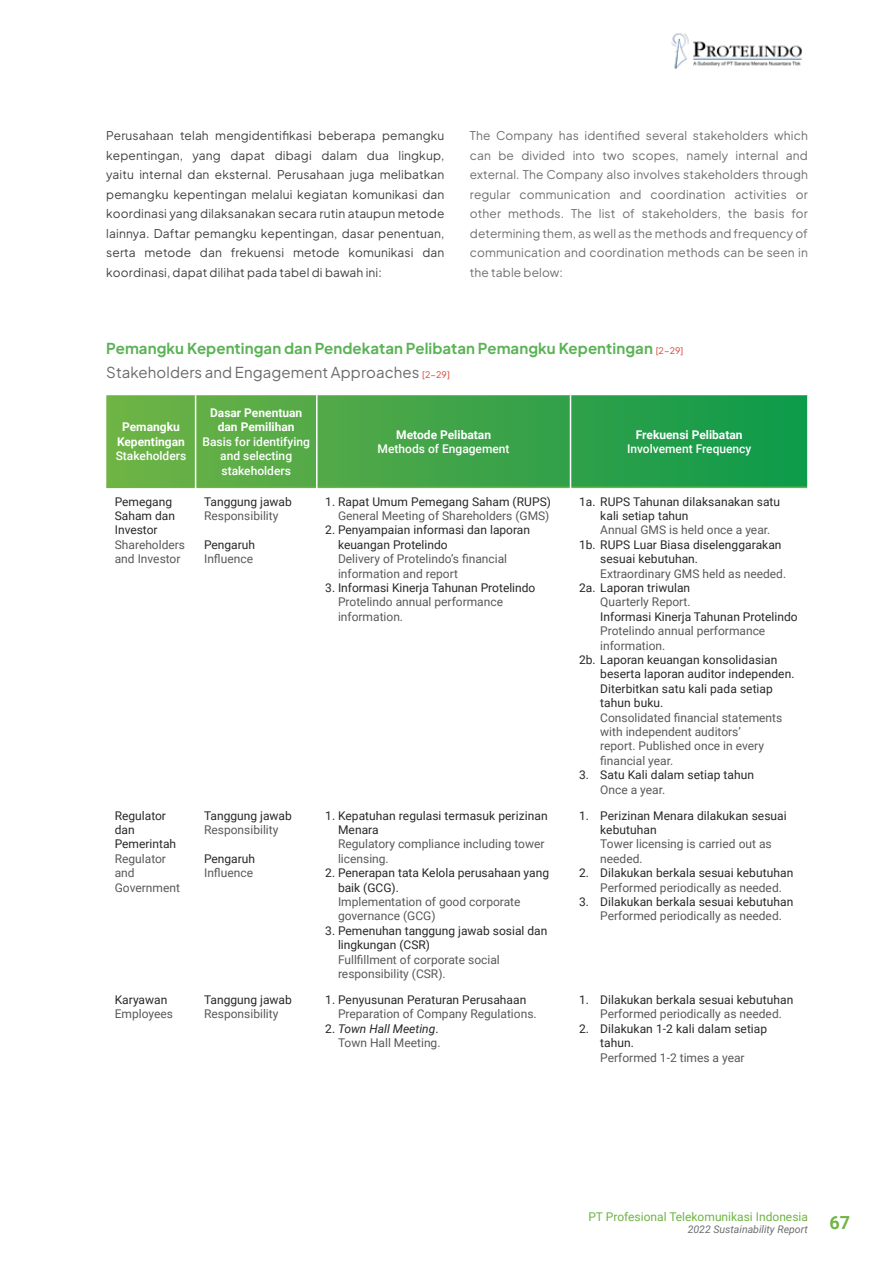
<style>
.page{position:relative;width:893px;height:1263px;background:#fff}
.page>*{position:absolute;margin:0;border:0;box-sizing:border-box;transform-origin:0 0}
.t1{font:700 18px "Roboto";color:#6fb445}
.t2{font:700 15px/24px "Plus Jakarta Sans";letter-spacing:.005em;color:#5bb355}
.t3{font:12px/14.4px "Roboto";letter-spacing:.005em;color:#292829}
.t4{font:12px/14.4px "Roboto";color:#58595b}
.t5{font:12px/19.5px "Plus Jakarta Sans";letter-spacing:.01em;color:#414042;text-align:justify}
.t6{font:12px/19.5px "Plus Jakarta Sans";letter-spacing:.01em;color:#6d6e71;text-align:justify}
.t7{font:500 12px/14.4px "Roboto";color:#fff;text-align:center}
.t8{font:700 12px/14.4px "Roboto";color:#fff;text-align:center}
.t9{font:12px "Roboto";color:#6fb445}
.t10{font:italic 10.5px "Roboto";color:#6d6e71}
.s1{font-weight:400;font-size:9px;color:#d54134}
.s2{font-weight:400;color:#696a6d}
.s3{color:#292829}
.s4{font-style:italic;color:#292829}
</style>
<div class="page">
<img style="left:671px;top:33px;width:131px;height:36px">
<svg style="left:106px;top:395px;width:701px;height:92px;background:#40a549"></svg>
<hr style="left:106px;top:487px;width:89px;height:1px;background:#6fb445">
<hr style="left:196px;top:487px;width:120px;height:1px;background:#6fb445">
<hr style="left:318px;top:487px;width:252px;height:1px;background:#6fb445">
<hr style="left:571px;top:487px;width:236px;height:1px;background:#6fb445">
<hr style="left:195px;top:395px;width:1px;height:92px;background:#fff">
<hr style="left:316px;top:395px;width:2px;height:92px;background:#fff">
<hr style="left:570px;top:395px;width:1px;height:92px;background:#fff">
<p class="t5" style="left:106px;top:125px;width:340px">Perusahaan telah mengidentifikasi beberapa pemangku kepentingan, yang dapat dibagi dalam dua lingkup, yaitu internal dan eksternal. Perusahaan juga melibatkan pemangku kepentingan melalui kegiatan komunikasi dan koordinasi yang dilaksanakan secara rutin ataupun metode lainnya. Daftar pemangku kepentingan, dasar penentuan, serta metode dan frekuensi metode komunikasi dan koordinasi, dapat dilihat pada tabel di bawah ini:</p>
<p class="t6" style="left:470px;top:125px;width:340px">The Company has identified several stakeholders which can be divided into two scopes, namely internal and external. The Company also involves stakeholders through regular communication and coordination activities or other methods. The list of stakeholders, the basis for determining them, as well as the methods and frequency of communication and coordination methods can be seen in the table below:</p>
<p class="t2" style="left:106px;top:335px;width:579px">Pemangku Kepentingan dan Pendekatan Pelibatan Pemangku Kepentingan <span class="s1">[2-29]<br></span><span class="s2">Stakeholders and Engagement Approaches</span> <span class="s1">[2-29]</span></p>
<p class="t8" style="left:117px;top:419px;width:69px">Pemangku<br>Kepentingan</p>
<p class="t7" style="left:116px;top:448px;width:72px">Stakeholders</p>
<p class="t3" style="left:115px;top:494px;width:62px">Pemegang<br>Saham dan<br>Investor</p>
<p class="t4" style="left:115px;top:537px;width:72px">Shareholders and Investor</p>
<p class="t8" style="left:210px;top:405px;width:94px">Dasar Penentuan dan Pemilihan</p>
<p class="t7" style="left:202px;top:434px;width:109px">Basis for identifying and selecting stakeholders</p>
<p class="t3" style="left:204px;top:494px;width:89px">Tanggung jawab</p>
<p class="t4" style="left:204px;top:508px;width:76px">Responsibility</p>
<p class="t3" style="left:204px;top:537px;width:53px">Pengaruh</p>
<p class="t4" style="left:204px;top:551px;width:50px">Influence</p>
<p class="t8" style="left:396px;top:427px;width:96px">Metode Pelibatan</p>
<p class="t7" style="left:378px;top:441px;width:133px">Methods of Engagement</p>
<p class="t3" style="left:325px;top:494px;width:227px">1. Rapat Umum Pemegang Saham (RUPS)</p>
<p class="t4" style="left:338px;top:508px;width:213px">General Meeting of Shareholders (GMS)</p>
<p class="t3" style="left:338px;top:522px;width:193px;text-indent:-13px">2. Penyampaian informasi dan laporan keuangan Protelindo</p>
<p class="t4" style="left:338px;top:551px;width:171px">Delivery of Protelindo’s financial information and report</p>
<p class="t3" style="left:325px;top:580px;width:212px">3. Informasi Kinerja Tahunan Protelindo</p>
<p class="t4" style="left:338px;top:594px;width:167px">Protelindo annual performance information.</p>
<p class="t3" style="left:115px;top:808px;width:63px">Regulator dan<br>Pemerintah</p>
<p class="t4" style="left:115px;top:851px;width:67px">Regulator and<br>Government</p>
<p class="t3" style="left:204px;top:808px;width:89px">Tanggung jawab</p>
<p class="t4" style="left:204px;top:822px;width:76px">Responsibility</p>
<p class="t3" style="left:204px;top:851px;width:53px">Pengaruh</p>
<p class="t4" style="left:204px;top:865px;width:50px">Influence</p>
<p class="t3" style="left:115px;top:992px;width:54px">Karyawan</p>
<p class="t4" style="left:115px;top:1006px;width:60px">Employees</p>
<p class="t3" style="left:204px;top:992px;width:89px">Tanggung jawab</p>
<p class="t4" style="left:204px;top:1006px;width:76px">Responsibility</p>
<p class="t3" style="left:338px;top:808px;width:211px;text-indent:-13px">1. Kepatuhan regulasi termasuk perizinan<br>Menara</p>
<p class="t4" style="left:338px;top:836px;width:208px">Regulatory compliance including tower licensing.</p>
<p class="t3" style="left:338px;top:865px;width:213px;text-indent:-13px">2. Penerapan tata Kelola perusahaan yang baik (GCG).</p>
<p class="t4" style="left:338px;top:894px;width:184px">Implementation of good corporate governance (GCG)</p>
<p class="t3" style="left:338px;top:923px;width:211px;text-indent:-13px">3. Pemenuhan tanggung jawab sosial dan lingkungan (CSR)</p>
<p class="t4" style="left:338px;top:952px;width:163px">Fullfillment of corporate social responsibility (CSR).</p>
<p class="t3" style="left:325px;top:992px;width:203px">1. Penyusunan Peraturan Perusahaan</p>
<p class="t4" style="left:338px;top:1006px;width:200px">Preparation of Company Regulations.</p>
<p class="t4" style="left:325px;top:1021px;width:117px;text-align:right"><span class="s3">2.</span> <span class="s4">Town Hall Meeting</span><span class="s3">.<br></span>Town Hall Meeting.</p>
<p class="t8" style="left:636px;top:427px;width:108px">Frekuensi Pelibatan</p>
<p class="t7" style="left:627px;top:441px;width:126px">Involvement Frequency</p>
<p class="t3" style="left:600px;top:494px;width:181px;text-indent:-21px">1a. RUPS Tahunan dilaksanakan satu kali setiap tahun</p>
<p class="t4" style="left:600px;top:522px;width:172px">Annual GMS is held once a year.</p>
<p class="t3" style="left:600px;top:537px;width:183px;text-indent:-21px">1b. RUPS Luar Biasa diselenggarakan sesuai kebutuhan.</p>
<p class="t4" style="left:600px;top:566px;width:187px">Extraordinary GMS held as needed.</p>
<p class="t3" style="left:579px;top:580px;width:113px">2a. Laporan triwulan</p>
<p class="t4" style="left:600px;top:594px;width:92px">Quarterly Report.</p>
<p class="t3" style="left:600px;top:609px;width:199px">Informasi Kinerja Tahunan Protelindo</p>
<p class="t4" style="left:600px;top:623px;width:167px">Protelindo annual performance information.</p>
<p class="t3" style="left:600px;top:652px;width:196px;text-indent:-21px">2b. Laporan keuangan konsolidasian beserta laporan auditor independen.<br>Diterbitkan satu kali pada setiap tahun buku.</p>
<p class="t4" style="left:600px;top:710px;width:184px">Consolidated financial statements with independent auditors’<br>report. Published once in every financial year.</p>
<p class="t3" style="left:579px;top:767px;width:177px">3. Satu Kali dalam setiap tahun</p>
<p class="t4" style="left:600px;top:782px;width:66px">Once a year.</p>
<p class="t3" style="left:600px;top:808px;width:188px;text-indent:-21px">1. Perizinan Menara dilakukan sesuai kebutuhan</p>
<p class="t4" style="left:600px;top:836px;width:173px">Tower licensing is carried out as needed.</p>
<p class="t3" style="left:579px;top:865px;width:216px">2. Dilakukan berkala sesuai kebutuhan</p>
<p class="t4" style="left:600px;top:880px;width:183px">Performed periodically as needed.</p>
<p class="t3" style="left:579px;top:894px;width:216px">3. Dilakukan berkala sesuai kebutuhan</p>
<p class="t4" style="left:600px;top:908px;width:183px">Performed periodically as needed.</p>
<p class="t3" style="left:579px;top:992px;width:216px">1. Dilakukan berkala sesuai kebutuhan</p>
<p class="t4" style="left:600px;top:1006px;width:183px">Performed periodically as needed.</p>
<p class="t3" style="left:600px;top:1021px;width:168px;text-indent:-21px">2. Dilakukan 1-2 kali dalam setiap tahun.</p>
<p class="t4" style="left:600px;top:1050px;width:146px">Performed 1-2 times a year</p>
<p class="t9" style="left:588px;top:1208px;width:221px">PT Profesional Telekomunikasi Indonesia</p>
<p class="t10" style="left:688px;top:1222px;width:122px">2022 Sustainability Report</p>
<h1 class="t1" style="left:829px;top:1210px;width:22px">67</h1>
</div>
